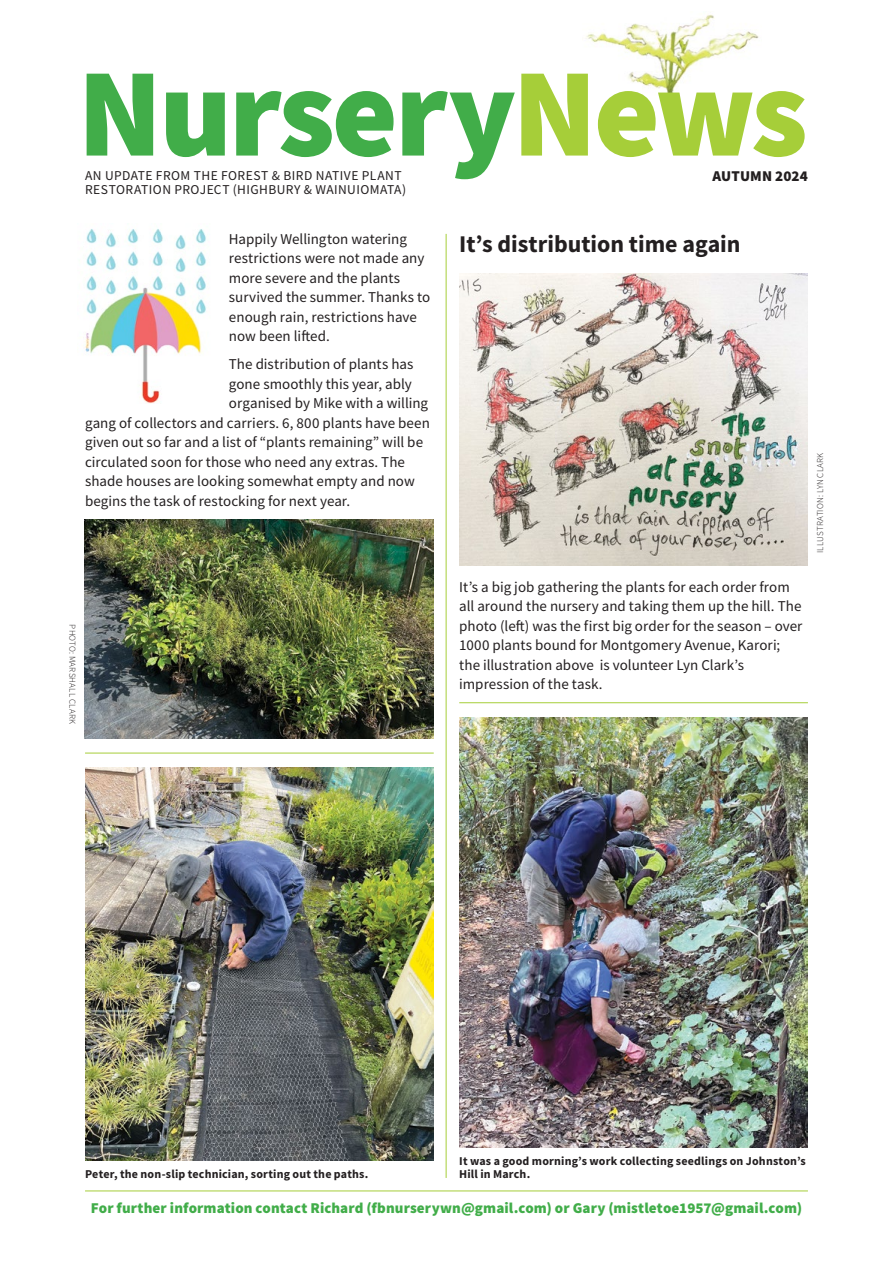
<style>
.page{position:relative;width:893px;height:1263px;background:#fff}
.page>*{position:absolute;margin:0;border:0;box-sizing:border-box;transform-origin:0 0}
.t1{font:900 126px "Source Sans Pro";letter-spacing:-.025em;color:#41ad49}
.t2{font:700 24px "Source Sans Pro";color:#231f20}
.t3{font:15px/19.5px "Source Sans Pro";letter-spacing:.005em;color:#231f20}
.t4{font:900 15px "Source Sans Pro";letter-spacing:.005em;color:#41ad49}
.t5{font:900 15px "Source Sans Pro";letter-spacing:.005em;color:#231f20}
.t6{font:13.5px/13.5px "Source Sans Pro";letter-spacing:.03em;color:#231f20}
.t7{font:700 12px "Source Sans Pro";letter-spacing:.015em;color:#231f20}
.t8{font:300 9px "Source Sans Pro";letter-spacing:.025em;color:#231f20}
.s1{color:#a6ce39}
</style>
<div class="page">
<img style="left:586px;top:14px;width:173px;height:83px">
<hr style="left:85px;top:1190px;width:723px;height:1px;background:#a6ce39">
<hr style="left:446px;top:234px;width:1px;height:944px;background:#a6ce39">
<img style="left:85px;top:767px;width:349px;height:393px">
<img style="left:459px;top:717px;width:349px;height:430px">
<hr style="left:459px;top:702px;width:349px;height:1px;background:#a6ce39">
<img style="left:85px;top:228px;width:122px;height:175px">
<img style="left:85px;top:520px;width:349px;height:218px">
<img style="left:459px;top:274px;width:349px;height:292px">
<hr style="left:85px;top:753px;width:349px;height:1px;background:#a6ce39">
<h1 class="t1" style="left:78px;top:27px;width:732px">Nursery<span class="s1">News</span></h1>
<p class="t6" style="left:85px;top:169px;width:323px">AN UPDATE FROM THE FOREST &amp; BIRD NATIVE PLANT<br>RESTORATION PROJECT (HIGHBURY &amp; WAINUIOMATA)</p>
<p class="t5" style="left:712px;top:166px;width:97px">AUTUMN 2024</p>
<p class="t3" style="left:229px;top:229px;width:203px">Happily Wellington watering restrictions were not made any more severe and the plants survived the summer. Thanks to enough rain, restrictions have now been lifted.</p>
<p class="t3" style="left:229px;top:354px;width:186px">The distribution of plants has</p>
<p class="t3" style="left:229px;top:374px;width:185px">gone smoothly this year, ably</p>
<p class="t3" style="left:229px;top:393px;width:201px">organised by Mike with a willing</p>
<p class="t3" style="left:85px;top:413px;width:346px">gang of collectors and carriers. 6, 800 plants have been</p>
<p class="t3" style="left:85px;top:432px;width:340px">given out so far and a list of “plants remaining” will be</p>
<p class="t3" style="left:85px;top:452px;width:321px">circulated soon for those who need any extras. The</p>
<p class="t3" style="left:85px;top:471px;width:331px">shade houses are looking somewhat empty and now</p>
<p class="t3" style="left:85px;top:491px;width:267px">begins the task of restocking for next year.</p>
<p class="t8" style="left:78px;top:624px;width:101px;rotate:90deg">PHOTO: MARSHALL CLARK</p>
<h2 class="t2" style="left:459px;top:228px;width:283px">It’s distribution time again</h2>
<p class="t3" style="left:459px;top:577px;width:345px">It’s a big job gathering the plants for each order from all around the nursery and taking them up the hill. The photo (left) was the first big order for the season – over 1000 plants bound for Montgomery Avenue, Karori; the illustration above is volunteer Lyn Clark’s impression of the task.</p>
<p class="t8" style="left:815px;top:553px;width:102px;rotate:-90deg">ILLUSTRATION: LYN CLARK</p>
<p class="t7" style="left:459px;top:1152px;width:348px">It was a good morning’s work collecting seedlings on Johnston’s</p>
<p class="t7" style="left:85px;top:1165px;width:285px">Peter, the non-slip technician, sorting out the paths.</p>
<p class="t7" style="left:459px;top:1166px;width:73px">Hill in March.</p>
<p class="t4" style="left:91px;top:1197px;width:713px">For further information contact Richard (fbnurserywn@gmail.com) or Gary (mistletoe1957@gmail.com)</p>
</div>
